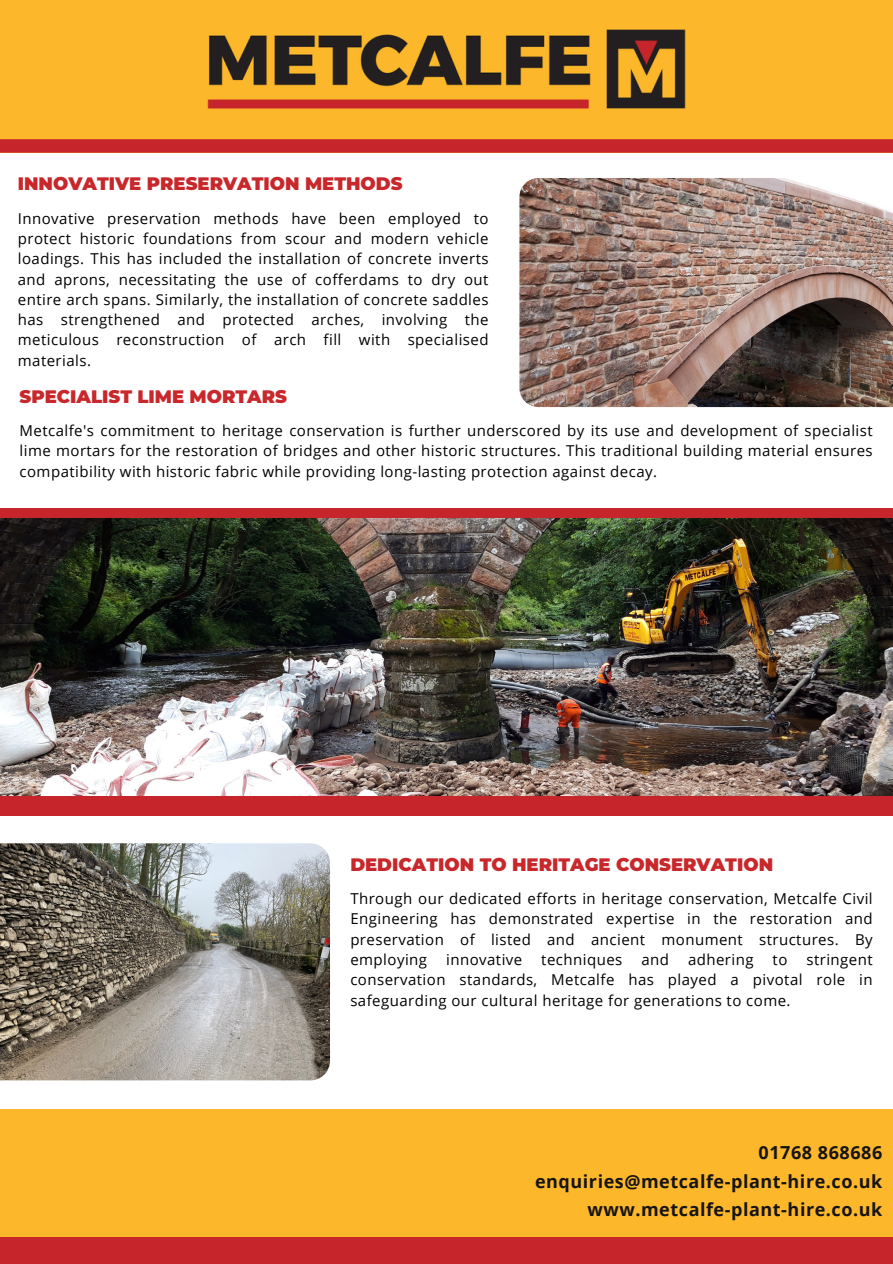
<style>
.page{position:relative;width:893px;height:1264px;background:#fff}
.page>*{position:absolute;margin:0;border:0;box-sizing:border-box;transform-origin:0 0}
.t1{font:900 18px "Montserrat";color:#c8282b}
.t2{font:700 18px/28.2px "Open Sans";letter-spacing:.03em;color:#161412;text-align:right}
.t3{font:15px/20.2px "Open Sans";letter-spacing:.03em;color:#000;text-align:justify}
</style>
<div class="page">
<div style="left:0;top:0;width:892px;height:153px;background:#fdb72b"></div>
<div style="left:0;top:1109px;width:892px;height:154px;background:#fdb72b"></div>
<div style="left:0;top:1236px;width:892px;height:27px;background:#c6252b"></div>
<div style="left:0;top:139px;width:892px;height:14px;background:#c6252b"></div>
<img style="left:207px;top:29px;width:479px;height:80px">
<img style="left:519px;top:178px;width:373px;height:229px">
<div style="left:0;top:776px;width:892px;height:39px;background:#c6252b"></div>
<div style="left:0;top:508px;width:892px;height:39px;background:#c6252b"></div>
<img style="left:0;top:519px;width:892px;height:276px">
<img style="left:0;top:843px;width:330px;height:237px">
<p class="t1" style="left:18px;top:173px;width:386px">INNOVATIVE PRESERVATION METHODS</p>
<h1 class="t3" style="left:18px;top:208px;width:472px">Innovative preservation methods have been employed to protect historic foundations from scour and modern vehicle loadings. This has included the installation of concrete inverts and aprons, necessitating the use of cofferdams to dry out entire arch spans. Similarly, the installation of concrete saddles has strengthened and protected arches, involving the meticulous reconstruction of arch fill with specialised materials.</h1>
<p class="t1" style="left:20px;top:385px;width:269px">SPECIALIST LIME MORTARS</p>
<p class="t3" style="left:20px;top:420px;width:854px">Metcalfe's commitment to heritage conservation is further underscored by its use and development of specialist lime mortars for the restoration of bridges and other historic structures. This traditional building material ensures compatibility with historic fabric while providing long-lasting protection against decay.</p>
<p class="t1" style="left:350px;top:853px;width:424px">DEDICATION TO HERITAGE CONSERVATION</p>
<h1 class="t3" style="left:350px;top:888px;width:524px">Through our dedicated efforts in heritage conservation, Metcalfe Civil Engineering has demonstrated expertise in the restoration and preservation of listed and ancient monument structures. By employing</h1>
<h1 class="t3" style="left:446px;top:949px;width:78px">innovative</h1>
<h1 class="t3" style="left:541px;top:949px;width:83px">techniques</h1>
<h1 class="t3" style="left:641px;top:949px;width:29px">and</h1>
<h1 class="t3" style="left:688px;top:949px;width:67px">adhering</h1>
<h1 class="t3" style="left:772px;top:949px;width:16px">to</h1>
<h1 class="t3" style="left:350px;top:949px;width:524px;text-indent:456px">stringent conservation standards, Metcalfe has played a pivotal role in safeguarding our cultural heritage for generations to come.</h1>
<p class="t2" style="left:535px;top:1138px;width:349px">01768 868686 enquiries@metcalfe-plant-hire.co.uk www.metcalfe-plant-hire.co.uk</p>
</div>
